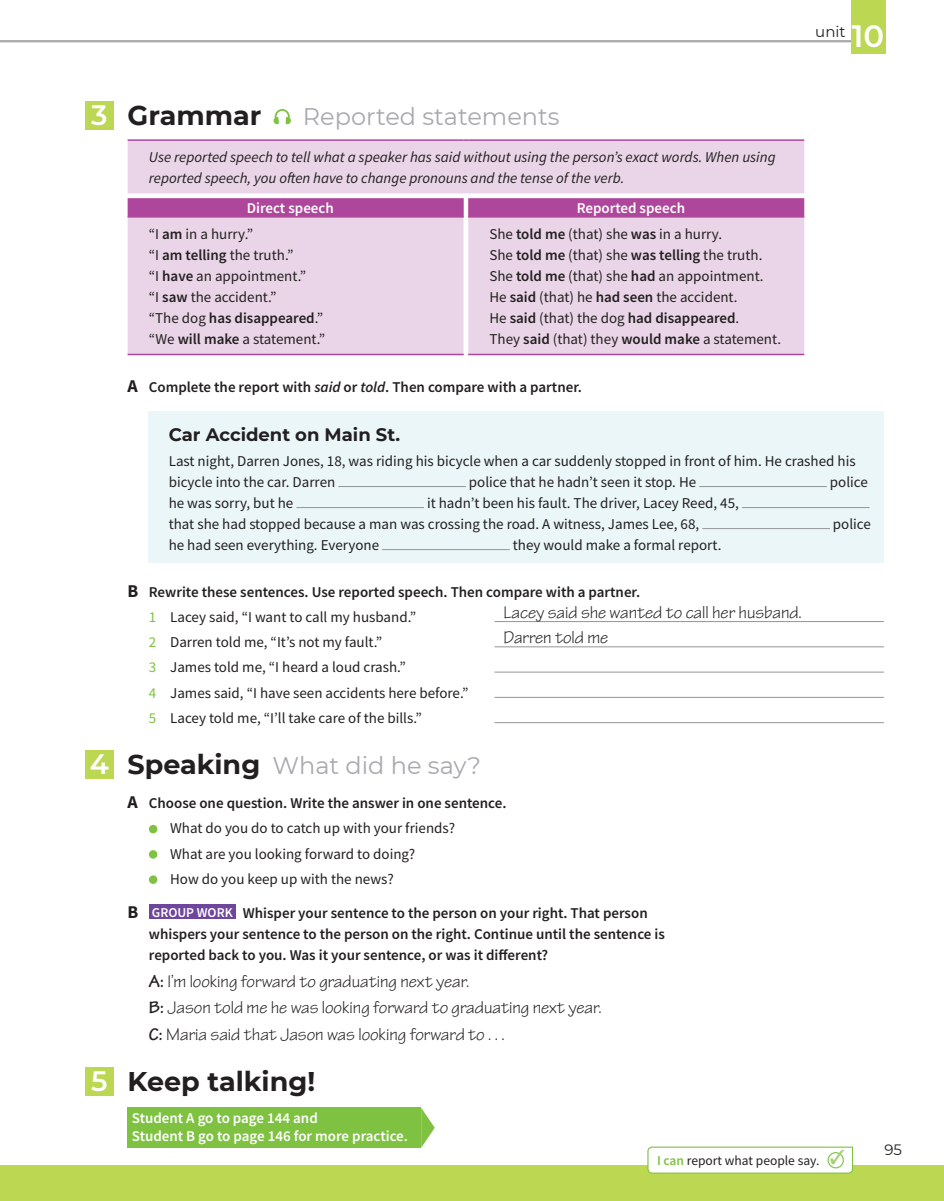
<style>
.page{position:relative;width:944px;height:1201px;background:#fff}
.page>*{position:absolute;margin:0;border:0;box-sizing:border-box;transform-origin:0 0}
.t1{font:600 30.75px "Montserrat";color:#fff}
.t2{font:700 27px "Montserrat";color:#231f20}
.t3{font:24px "Montserrat";color:#a8a9ad}
.t4{font:18px/26.7px "Tekton Pro";color:#231f20}
.t5{font:700 18px "Montserrat";color:#231f20}
.t6{font:15px/21px "Source Sans Pro";color:#231f20}
.t7{font:600 15px/21px "Source Sans Pro";color:#231f20}
.t8{font:italic 15px/21px "Source Sans Pro";color:#231f20}
.t9{font:600 15px/18px "Source Sans Pro";color:#fff}
.t10{font:15px "Montserrat";color:#231f20}
.t11{font:13.5px "Source Sans Pro";color:#231f20}
.s1{font-weight:600;font-size:28.05px;color:#fff}
.s2{font-weight:600}
.s3{font-weight:700;font-size:18px}
.s4{font-style:italic}
.s5{color:#7fc241}
.s6{font-weight:700;font-size:27px;color:#231f20}
.s7{font-size:13.5px;color:#fff}
.s8{font-weight:700}
.s9{font-weight:600;color:#7fc241}
.s10{color:#a6d176}
</style>
<div class="page">
<hr style="left:0;top:40px;width:870px;height:2px;background:#a8a9ad">
<div style="left:0;top:1165px;width:944px;height:35px;background:#bcd752"></div>
<div style="left:850px;top:0;width:35px;height:54px;background:#bcd752"></div>
<div style="left:85px;top:101px;width:28px;height:29px;background:#bcd752"></div>
<svg style="left:273px;top:109px;width:18px;height:16px"></svg>
<svg style="left:647px;top:1146px;width:206px;height:27px"></svg>
<svg style="left:828px;top:1152px;width:15px;height:15px"></svg>
<div style="left:827px;top:1151px;width:16px;height:16px;border:1px solid #7fc241;border-radius:50%"></div>
<div style="left:148px;top:411px;width:735px;height:152px;background:#eaf6f8"></div>
<hr style="left:338px;top:486px;width:128px;height:1px;background:#939598">
<hr style="left:699px;top:486px;width:127px;height:1px;background:#939598">
<hr style="left:296px;top:507px;width:128px;height:1px;background:#939598">
<hr style="left:742px;top:507px;width:127px;height:1px;background:#939598">
<hr style="left:702px;top:528px;width:127px;height:1px;background:#939598">
<hr style="left:382px;top:549px;width:128px;height:1px;background:#939598">
<div style="left:128px;top:141px;width:676px;height:53px;background:#e9d5e7"></div>
<div style="left:128px;top:217px;width:676px;height:137px;background:#e9d5e7"></div>
<div style="left:128px;top:198px;width:676px;height:19px;background:#ae479b"></div>
<hr style="left:128px;top:139px;width:335px;height:2px;background:#ae479b">
<hr style="left:468px;top:139px;width:336px;height:2px;background:#ae479b">
<hr style="left:128px;top:216px;width:335px;height:1px;background:#ae479b">
<hr style="left:468px;top:216px;width:336px;height:1px;background:#ae479b">
<hr style="left:128px;top:353px;width:335px;height:2px;background:#ae479b">
<hr style="left:468px;top:353px;width:336px;height:2px;background:#ae479b">
<hr style="left:494px;top:621px;width:389px;height:1px;background:#939598">
<hr style="left:494px;top:646px;width:389px;height:1px;background:#939598">
<hr style="left:494px;top:671px;width:389px;height:1px;background:#939598">
<hr style="left:494px;top:696px;width:389px;height:1px;background:#939598">
<hr style="left:494px;top:722px;width:389px;height:1px;background:#939598">
<div style="left:85px;top:750px;width:28px;height:29px;background:#bcd752"></div>
<div style="left:149px;top:824px;width:8px;height:9px;background:#7fc241;border-radius:50%"></div>
<svg style="left:149px;top:849px;width:8px;height:9px"></svg>
<div style="left:149px;top:875px;width:8px;height:8px;background:#7fc241;border-radius:50%"></div>
<div style="left:149px;top:904px;width:86px;height:15px;background:#6e479c"></div>
<div style="left:85px;top:1067px;width:28px;height:28px;background:#bcd752"></div>
<div style="left:128px;top:1107px;width:293px;height:40px;background:#7fc241"></div>
<svg style="left:421px;top:1108px;width:14px;height:39px"></svg>
<h2 class="t2" style="left:91px;top:96px;width:172px"><span class="s1">3</span> Grammar</h2>
<h3 class="t3" style="left:303px;top:100px;width:258px">Reported statements</h3>
<p class="t8" style="left:149px;top:146px;width:628px">Use reported speech to tell what a speaker has said without using the person’s exact words. When using reported speech, you often have to change pronouns and the tense of the verb.</p>
<p class="t9" style="left:247px;top:198px;width:88px">Direct speech</p>
<p class="t9" style="left:576px;top:198px;width:110px">Reported speech</p>
<p class="t6" style="left:149px;top:223px;width:178px">“I <span class="s2">am</span> in a hurry.”<br>“I <span class="s2">am telling</span> the truth.”<br>“I <span class="s2">have</span> an appointment.”<br>“I <span class="s2">saw</span> the accident.”<br>“The dog <span class="s2">has disappeared</span>.” “We <span class="s2">will make</span> a statement.”</p>
<p class="t6" style="left:489px;top:223px;width:293px">She <span class="s2">told me</span> (that) she <span class="s2">was</span> in a hurry.<br>She <span class="s2">told me</span> (that) she <span class="s2">was telling</span> the truth.<br>She <span class="s2">told me</span> (that) she <span class="s2">had</span> an appointment.<br>He <span class="s2">said</span> (that) he <span class="s2">had seen</span> the accident.<br>He <span class="s2">said</span> (that) the dog <span class="s2">had disappeared</span>.<br>They <span class="s2">said</span> (that) they <span class="s2">would make</span> a statement.</p>
<p class="t7" style="left:128px;top:376px;width:456px"><span class="s3">A</span> Complete the report with <span class="s4">said</span> or <span class="s4">told</span>. Then compare with a partner.</p>
<h1 class="t1" style="left:851px;top:15px;width:34px">10</h1>
<p class="t10" style="left:815px;top:21px;width:32px">unit</p>
<p class="t5" style="left:169px;top:421px;width:233px">Car Accident on Main St.</p>
<p class="t6" style="left:169px;top:450px;width:688px">Last night, Darren Jones, 18, was riding his bicycle when a car suddenly stopped in front of him. He crashed his bicycle into the car. Darren</p>
<p class="t6" style="left:469px;top:471px;width:229px">police that he hadn’t seen it stop. He</p>
<p class="t6" style="left:829px;top:471px;width:39px">police</p>
<p class="t6" style="left:169px;top:492px;width:571px;text-indent:258px">it hadn’t been his fault. The driver, Lacey Reed, 45, that she had stopped because a man was crossing the road. A witness, James Lee, 68,</p>
<p class="t6" style="left:169px;top:492px;width:126px">he was sorry, but he</p>
<p class="t6" style="left:169px;top:534px;width:212px">he had seen everything. Everyone</p>
<p class="t6" style="left:513px;top:534px;width:210px">they would make a formal report.</p>
<p class="t6" style="left:149px;top:579px;width:493px;line-height:25.2px;text-indent:-21px"><span class="s3">B</span> <span class="s2">Rewrite these sentences. Use reported speech. Then compare with a partner.<br></span><span class="s5">1</span> Lacey said, “I want to call my husband.”<br><span class="s5">2</span> Darren told me, “It’s not my fault.”<br><span class="s5">3</span> James told me, “I heard a loud crash.”<br><span class="s5">4</span> James said, “I have seen accidents here before.”<br><span class="s5">5</span> Lacey told me, “I’ll take care of the bills.”</p>
<h3 class="t3" style="left:90px;top:749px;width:392px"><span class="s1">4</span> <span class="s6">Speaking</span> What did he say?</h3>
<p class="t6" style="left:170px;top:790px;width:338px;line-height:25.2px;text-indent:-43px"><span class="s3">A</span> <span class="s2">Choose one question. Write the answer in one sentence.<br></span>What do you do to catch up with your friends?<br>What are you looking forward to doing?<br>How do you keep up with the news?</p>
<p class="t7" style="left:149px;top:901px;width:517px;text-indent:-21px"><span class="s3">B</span> <span class="s7">GROUP WORK</span> Whisper your sentence to the person on your right. That person whispers your sentence to the person on the right. Continue until the sentence is reported back to you. Was it your sentence, or was it different?</p>
<p class="t4" style="left:149px;top:967px;width:454px"><span class="s8">A:</span> I’m looking forward to graduating next year.<br><span class="s8">B:</span> Jason told me he was looking forward to graduating next year.<br><span class="s8">C:</span> Maria said that Jason was looking forward to . . .</p>
<h2 class="t2" style="left:91px;top:1061px;width:226px"><span class="s1">5</span> Keep talking!</h2>
<p class="t9" style="left:132px;top:1108px;width:278px">Student A go to page 144 and<br>Student B go to page 146 for more practice.</p>
<p class="t4" style="left:503px;top:600px;width:300px;line-height:25px">Lacey said she wanted to call her husband.<br>Darren told me</p>
<p class="t6" style="left:832px;top:513px;width:39px">police</p>
<p class="t11" style="left:657px;top:1151px;width:190px"><span class="s9">I can</span> report what people say. <span class="s10">✓</span></p>
<p class="t10" style="left:884px;top:1139px;width:19px">95</p>
</div>
